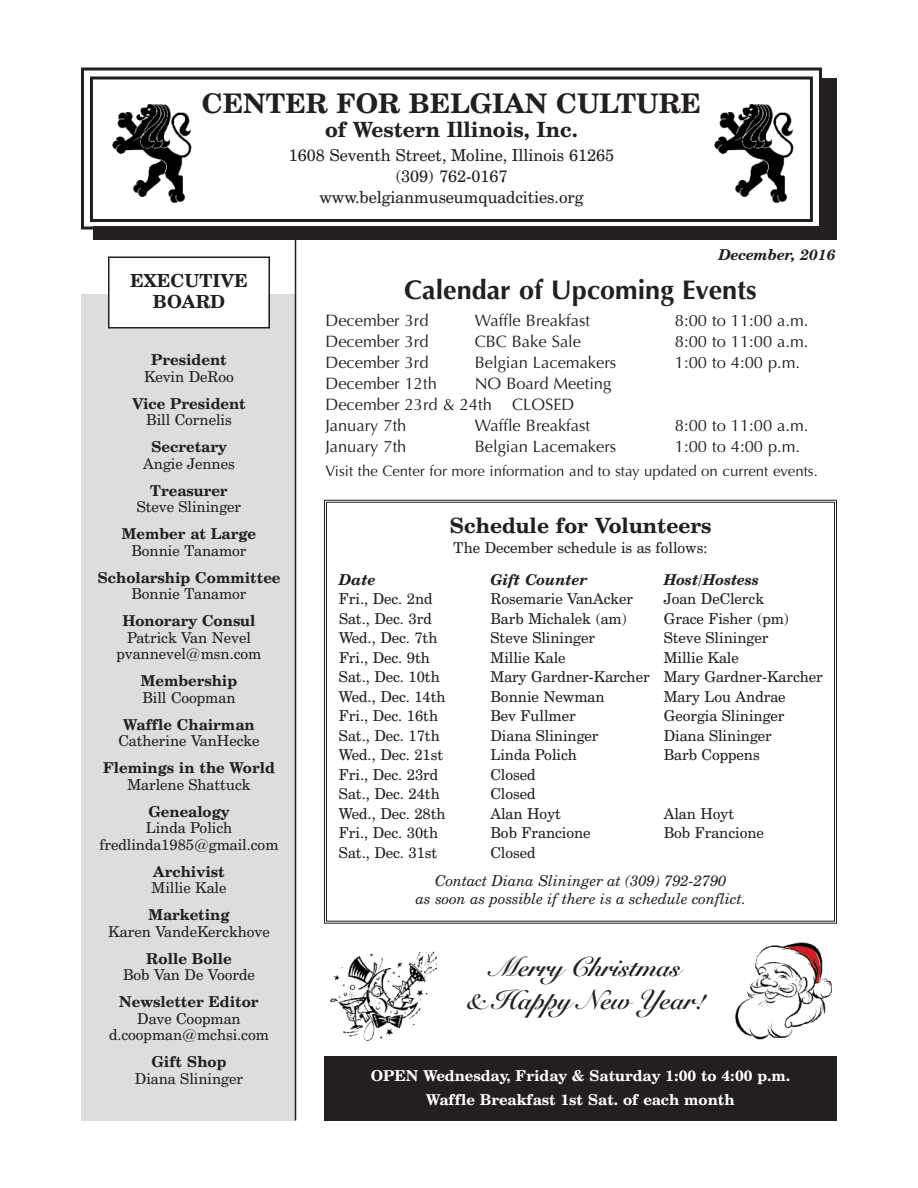
<style>
.page{position:relative;width:918px;height:1188px;background:#fff}
.page>*{position:absolute;margin:0;border:0;box-sizing:border-box;transform-origin:0 0}
.t1{font:700 27px/33px "Snell Roundhand";color:#231f20;text-align:center}
.t2{font:700 27px "Optima";color:#231f20}
.t3{font:700 27px "Century Schoolbook BT";color:#231f20}
.t4{font:700 21px "Century Schoolbook BT";color:#231f20}
.t5{font:700 18px/21px "Century Schoolbook BT";color:#231f20;text-align:center}
.t6{font:16.5px/21px "Optima";color:#231f20}
.t7{font:16.5px/21px "Century Schoolbook BT";color:#231f20;text-align:center}
.t8{font:15px/16.5px "Century Schoolbook BT";color:#231f20;text-align:center}
.t9{font:700 15px "Century Schoolbook BT";color:#231f20}
.t10{font:italic 15px/18px "Century Schoolbook BT";color:#231f20;text-align:center}
.t11{font:700 15px/24px "Century Schoolbook BT";color:#fff;text-align:center}
.t12{font:15px "Optima";color:#231f20}
.t13{font:italic 700 15px "Century Schoolbook BT";color:#231f20}
</style>
<div class="page">
<div style="left:96px;top:81px;width:738px;height:156px;background:#231f20"></div>
<div style="left:93px;top:78px;width:744px;height:162px;border:3px solid #231f20"></div>
<div style="left:84px;top:70px;width:735px;height:156px;background:#fff"></div>
<div style="left:81px;top:68px;width:741px;height:162px;border:3px solid #231f20"></div>
<div style="left:90px;top:76px;width:723px;height:146px;border:3px solid #231f20"></div>
<div style="left:81px;top:294px;width:215px;height:826px;background:#dcdddf"></div>
<div style="left:110px;top:258px;width:158px;height:69px;background:#fff"></div>
<div style="left:108px;top:256px;width:162px;height:72px;border:2px solid #231f20"></div>
<hr style="left:295px;top:234px;width:1px;height:886px;background:#231f20">
<img style="left:112px;top:104px;width:80px;height:99px">
<img style="left:714px;top:104px;width:80px;height:99px">
<img style="left:735px;top:942px;width:97px;height:98px">
<img style="left:330px;top:951px;width:106px;height:90px">
<div style="left:324px;top:1056px;width:513px;height:64px;background:#231f20"></div>
<h1 class="t3" style="left:202px;top:93px;width:501px">CENTER FOR BELGIAN CULTURE</h1>
<h2 class="t4" style="left:325px;top:121px;width:254px">of Western Illinois, Inc.</h2>
<p class="t7" style="left:289px;top:146px;width:327px">1608 Seventh Street, Moline, Illinois 61265 (309) 762-0167 www.belgianmuseumquadcities.org</p>
<p class="t13" style="left:719px;top:249px;width:118px">December, 2016</p>
<p class="t5" style="left:130px;top:272px;width:119px">EXECUTIVE<br>BOARD</p>
<p class="t9" style="left:151px;top:354px;width:77px">President</p>
<p class="t8" style="left:144px;top:370px;width:91px">Kevin DeRoo</p>
<p class="t9" style="left:132px;top:398px;width:115px">Vice President</p>
<p class="t8" style="left:146px;top:413px;width:87px">Bill Cornelis</p>
<p class="t9" style="left:151px;top:441px;width:77px">Secretary</p>
<p class="t8" style="left:143px;top:457px;width:93px">Angie Jennes</p>
<p class="t9" style="left:150px;top:485px;width:79px">Treasurer</p>
<p class="t8" style="left:137px;top:500px;width:106px">Steve Slininger</p>
<p class="t9" style="left:122px;top:528px;width:136px">Member at Large</p>
<p class="t8" style="left:131px;top:544px;width:117px">Bonnie Tanamor</p>
<p class="t9" style="left:97px;top:572px;width:185px">Scholarship Committee</p>
<p class="t8" style="left:131px;top:587px;width:117px">Bonnie Tanamor</p>
<p class="t9" style="left:122px;top:615px;width:135px">Honorary Consul</p>
<p class="t8" style="left:117px;top:631px;width:146px">Patrick Van Nevel pvannevel@msn.com</p>
<p class="t9" style="left:141px;top:675px;width:98px">Membership</p>
<p class="t8" style="left:142px;top:691px;width:95px">Bill Coopman</p>
<p class="t9" style="left:123px;top:719px;width:133px">Waffle Chairman</p>
<p class="t8" style="left:118px;top:734px;width:143px">Catherine VanHecke</p>
<p class="t9" style="left:103px;top:762px;width:173px">Flemings in the World</p>
<p class="t8" style="left:127px;top:778px;width:125px">Marlene Shattuck</p>
<p class="t9" style="left:148px;top:806px;width:83px">Genealogy</p>
<p class="t8" style="left:99px;top:821px;width:181px">Linda Polich fredlinda1985@gmail.com</p>
<p class="t9" style="left:153px;top:866px;width:73px">Archivist</p>
<p class="t8" style="left:151px;top:881px;width:77px">Millie Kale</p>
<p class="t9" style="left:148px;top:909px;width:83px">Marketing</p>
<p class="t8" style="left:108px;top:925px;width:163px">Karen VandeKerckhove</p>
<p class="t9" style="left:146px;top:953px;width:87px">Rolle Bolle</p>
<p class="t8" style="left:123px;top:968px;width:133px">Bob Van De Voorde</p>
<p class="t9" style="left:119px;top:996px;width:141px">Newsletter Editor</p>
<p class="t8" style="left:109px;top:1012px;width:161px">Dave Coopman d.coopman@mchsi.com</p>
<p class="t9" style="left:151px;top:1056px;width:77px">Gift Shop</p>
<p class="t8" style="left:135px;top:1072px;width:110px">Diana Slininger</p>
<h1 class="t2" style="left:404px;top:274px;width:354px">Calendar of Upcoming Events</h1>
<p class="t6" style="left:326px;top:310px;width:105px">December 3rd</p>
<p class="t6" style="left:475px;top:310px;width:117px">Waffle Breakfast</p>
<p class="t6" style="left:675px;top:310px;width:135px">8:00 to 11:00 a.m.</p>
<p class="t6" style="left:325px;top:331px;width:105px">December 3rd</p>
<p class="t6" style="left:475px;top:331px;width:108px">CBC Bake Sale</p>
<p class="t6" style="left:675px;top:331px;width:135px">8:00 to 11:00 a.m.</p>
<p class="t6" style="left:325px;top:352px;width:105px">December 3rd</p>
<p class="t6" style="left:475px;top:352px;width:143px">Belgian Lacemakers</p>
<p class="t6" style="left:675px;top:352px;width:127px">1:00 to 4:00 p.m.</p>
<p class="t6" style="left:325px;top:373px;width:113px">December 12th</p>
<p class="t6" style="left:325px;top:373px;width:287px;text-indent:149px">NO Board Meeting<br>December 23rd &amp; 24th CLOSED<br>January 7th</p>
<p class="t6" style="left:475px;top:415px;width:117px">Waffle Breakfast</p>
<p class="t6" style="left:675px;top:415px;width:135px">8:00 to 11:00 a.m.</p>
<p class="t6" style="left:325px;top:436px;width:82px">January 7th</p>
<p class="t6" style="left:475px;top:436px;width:143px">Belgian Lacemakers</p>
<p class="t6" style="left:675px;top:436px;width:127px">1:00 to 4:00 p.m.</p>
<p class="t12" style="left:326px;top:462px;width:494px">Visit the Center for more information and to stay updated on current events.</p>
<h2 class="t4" style="left:450px;top:518px;width:263px">Schedule for Volunteers</h2>
<p class="t8" style="left:453px;top:541px;width:256px">The December schedule is as follows:</p>
<p class="t13" style="left:339px;top:574px;width:38px">Date</p>
<p class="t13" style="left:490px;top:574px;width:99px">Gift Counter</p>
<p class="t13" style="left:664px;top:574px;width:97px">Host/Hostess</p>
<p class="t8" style="left:339px;top:592px;width:95px">Fri., Dec. 2nd</p>
<p class="t8" style="left:491px;top:592px;width:144px">Rosemarie VanAcker</p>
<p class="t8" style="left:664px;top:592px;width:102px">Joan DeClerck</p>
<p class="t8" style="left:339px;top:611px;width:94px">Sat., Dec. 3rd</p>
<p class="t8" style="left:491px;top:611px;width:138px">Barb Michalek (am)</p>
<p class="t8" style="left:664px;top:611px;width:127px">Grace Fisher (pm)</p>
<p class="t8" style="left:339px;top:631px;width:100px">Wed., Dec. 7th</p>
<p class="t8" style="left:491px;top:631px;width:106px">Steve Slininger</p>
<p class="t8" style="left:664px;top:631px;width:106px">Steve Slininger</p>
<p class="t8" style="left:339px;top:650px;width:92px">Fri., Dec. 9th</p>
<p class="t8" style="left:490px;top:650px;width:77px">Millie Kale</p>
<p class="t8" style="left:664px;top:650px;width:77px">Millie Kale</p>
<p class="t8" style="left:339px;top:670px;width:102px">Sat., Dec. 10th</p>
<p class="t8" style="left:490px;top:670px;width:334px">Mary Gardner-Karcher Mary Gardner-Karcher</p>
<p class="t8" style="left:339px;top:689px;width:108px">Wed., Dec. 14th</p>
<p class="t8" style="left:490px;top:689px;width:116px">Bonnie Newman</p>
<p class="t8" style="left:664px;top:689px;width:123px">Mary Lou Andrae</p>
<p class="t8" style="left:339px;top:709px;width:101px">Fri., Dec. 16th</p>
<p class="t8" style="left:490px;top:709px;width:87px">Bev Fullmer</p>
<p class="t8" style="left:664px;top:709px;width:122px">Georgia Slininger</p>
<p class="t8" style="left:339px;top:728px;width:102px">Sat., Dec. 17th</p>
<p class="t8" style="left:490px;top:728px;width:110px">Diana Slininger</p>
<p class="t8" style="left:664px;top:728px;width:110px">Diana Slininger</p>
<p class="t8" style="left:339px;top:748px;width:106px">Wed., Dec. 21st</p>
<p class="t8" style="left:490px;top:748px;width:88px">Linda Polich</p>
<p class="t8" style="left:664px;top:748px;width:97px">Barb Coppens</p>
<p class="t8" style="left:339px;top:767px;width:101px">Fri., Dec. 23rd</p>
<p class="t8" style="left:490px;top:767px;width:46px">Closed</p>
<p class="t8" style="left:339px;top:787px;width:102px">Sat., Dec. 24th</p>
<p class="t8" style="left:490px;top:787px;width:46px">Closed</p>
<p class="t8" style="left:339px;top:806px;width:108px">Wed., Dec. 28th</p>
<p class="t8" style="left:490px;top:806px;width:72px">Alan Hoyt</p>
<p class="t8" style="left:664px;top:806px;width:72px">Alan Hoyt</p>
<p class="t8" style="left:339px;top:826px;width:101px">Fri., Dec. 30th</p>
<p class="t8" style="left:490px;top:826px;width:102px">Bob Francione</p>
<p class="t8" style="left:664px;top:826px;width:102px">Bob Francione</p>
<p class="t8" style="left:339px;top:845px;width:100px">Sat., Dec. 31st</p>
<p class="t8" style="left:490px;top:845px;width:46px">Closed</p>
<p class="t10" style="left:416px;top:873px;width:331px">Contact Diana Slininger at (309) 792-2790<br>as soon as possible if there is a schedule conflict.</p>
<h1 class="t1" style="left:467px;top:951px;width:240px">Merry Christmas<br>&amp; Happy New Year!</h1>
<p class="t11" style="left:371px;top:1065px;width:421px">OPEN Wednesday, Friday &amp; Saturday 1:00 to 4:00 p.m.<br>Waffle Breakfast 1st Sat. of each month</p>
</div>
